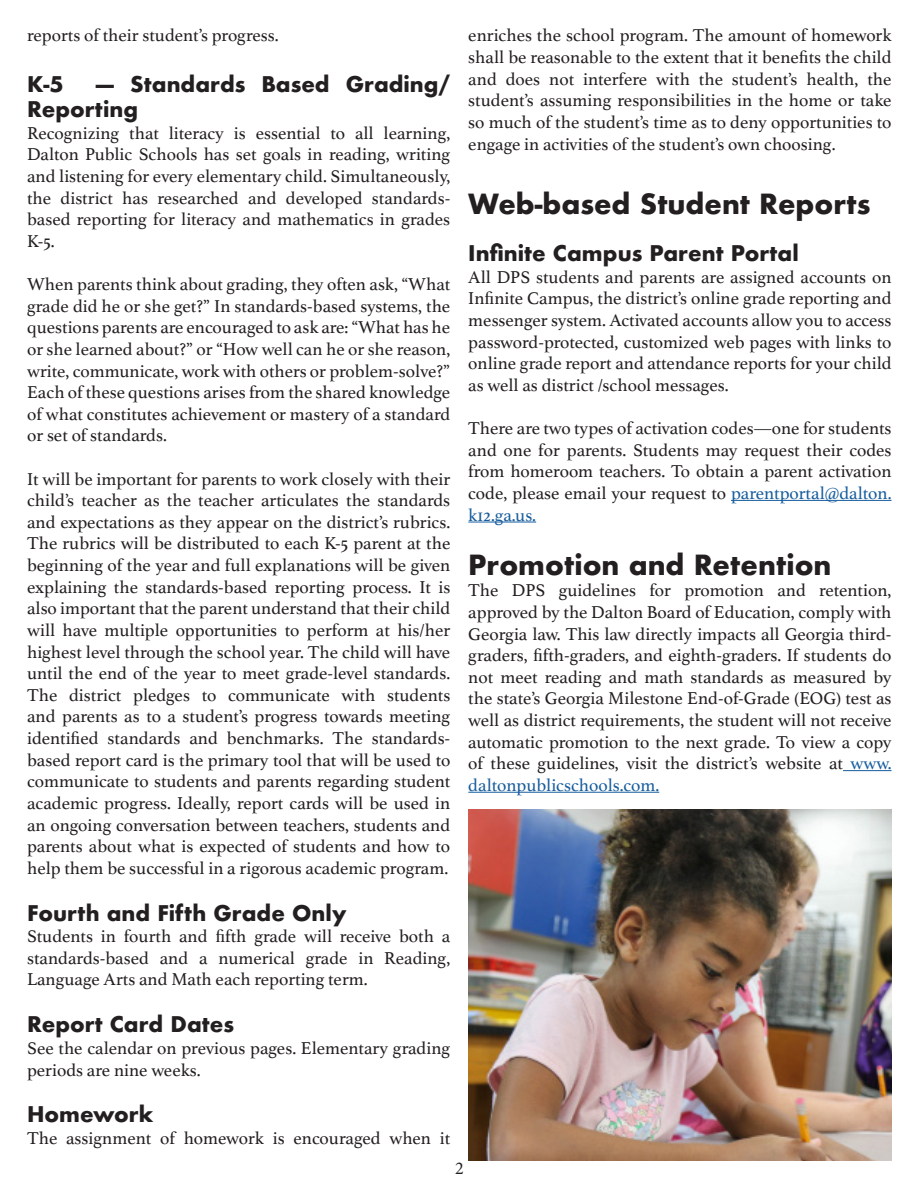
<style>
.page{position:relative;width:918px;height:1188px;background:#fff}
.page>*{position:absolute;margin:0;border:0;box-sizing:border-box;transform-origin:0 0}
.t1{font:700 27px "Futura";color:#231f20}
.t2{font:700 21px/25.2px "Futura";color:#231f20}
.t3{font:18px/21.6px "Athelas";color:#231f20;text-align:justify}
.t4{font:18px "Minion Pro";color:#231f20}
.s1{color:#175d9e}
</style>
<div class="page">
<hr style="left:731px;top:500px;width:160px;height:1px;background:#175d9e">
<hr style="left:468px;top:521px;width:68px;height:1px;background:#175d9e">
<hr style="left:843px;top:770px;width:48px;height:1px;background:#175d9e">
<hr style="left:468px;top:791px;width:191px;height:1px;background:#175d9e">
<img style="left:468px;top:809px;width:423px;height:351px">
<p class="t3" style="left:27px;top:24px;width:253px">reports of their student’s progress.</p>
<p class="t2" style="left:27px;top:71px;width:38px">K-5</p>
<p class="t2" style="left:27px;top:71px;width:425px;text-indent:69px">— Standards Based Grading/<br>Reporting</p>
<p class="t3" style="left:27px;top:121px;width:425px">Recognizing that literacy is essential to all learning, Dalton Public Schools has set goals in reading, writing and listening for every elementary child. Simultaneously, the district has researched and developed standards&shy;based reporting for literacy and mathematics in grades K-5.</p>
<p class="t3" style="left:27px;top:273px;width:425px">When parents think about grading, they often ask, “What grade did he or she get?” In standards-based systems, the questions parents are encouraged to ask are: “What has he or she learned about?” or “How well can he or she reason, write, communicate, work with others or problem-solve?” Each of these questions arises from the shared knowledge of what constitutes achievement or mastery of a standard or set of standards.</p>
<p class="t3" style="left:27px;top:467px;width:425px">It will be important for parents to work closely with their child’s teacher as the teacher articulates the standards and expectations as they appear on the district’s rubrics.<br>The rubrics will be distributed to each K-5 parent at the beginning of the year and full explanations will be given explaining the standards-based reporting process. It is also important that the parent understand that their child will have multiple opportunities to perform at his/her highest level through the school year. The child will have until the end of the year to meet grade-level standards.<br>The district pledges to communicate with students and parents as to a student’s progress towards meeting identified standards and benchmarks. The standards&shy;based report card is the primary tool that will be used to communicate to students and parents regarding student academic progress. Ideally, report cards will be used in an ongoing conversation between teachers, students and parents about what is expected of students and how to help them be successful in a rigorous academic program.</p>
<p class="t2" style="left:27px;top:899px;width:321px">Fourth and Fifth Grade Only</p>
<p class="t3" style="left:27px;top:924px;width:425px">Students in fourth and fifth grade will receive both a standards-based and a numerical grade in Reading, Language Arts and Math each reporting term.</p>
<p class="t2" style="left:27px;top:1011px;width:208px">Report Card Dates</p>
<p class="t3" style="left:27px;top:1036px;width:424px">See the calendar on previous pages. Elementary grading periods are nine weeks.</p>
<p class="t2" style="left:27px;top:1101px;width:128px">Homework</p>
<p class="t3" style="left:27px;top:1126px;width:425px">The assignment of homework is encouraged when it</p>
<p class="t3" style="left:468px;top:24px;width:425px">enriches the school program. The amount of homework shall be reasonable to the extent that it benefits the child and does not interfere with the student’s health, the student’s assuming responsibilities in the home or take so much of the student’s time as to deny opportunities to engage in activities of the student’s own choosing.</p>
<p class="t1" style="left:468px;top:185px;width:403px">Web-based Student Reports</p>
<p class="t2" style="left:468px;top:241px;width:332px">Infinite Campus Parent Portal</p>
<p class="t3" style="left:468px;top:265px;width:425px">All DPS students and parents are assigned accounts on Infinite Campus, the district’s online grade reporting and messenger system. Activated accounts allow you to access password-protected, customized web pages with links to online grade report and attendance reports for your child as well as district /school messages.</p>
<p class="t3" style="left:468px;top:417px;width:425px">There are two types of activation codes—one for students and one for parents. Students may request their codes from homeroom teachers. To obtain a parent activation code, please email your request to <span class="s1">parentportal@dalton. k12.ga.us.</span></p>
<p class="t1" style="left:468px;top:545px;width:365px">Promotion and Retention</p>
<p class="t3" style="left:468px;top:579px;width:425px">The DPS guidelines for promotion and retention, approved by the Dalton Board of Education, comply with Georgia law. This law directly impacts all Georgia third&shy;graders, fifth-graders, and eighth-graders. If students do not meet reading and math standards as measured by the state’s Georgia Milestone End-of-Grade (EOG) test as well as district requirements, the student will not receive automatic promotion to the next grade. To view a copy of these guidelines, visit the district’s website at <span class="s1">www. daltonpublicschools.com.</span></p>
<p class="t4" style="left:455px;top:1155px;width:10px">2</p>
</div>
